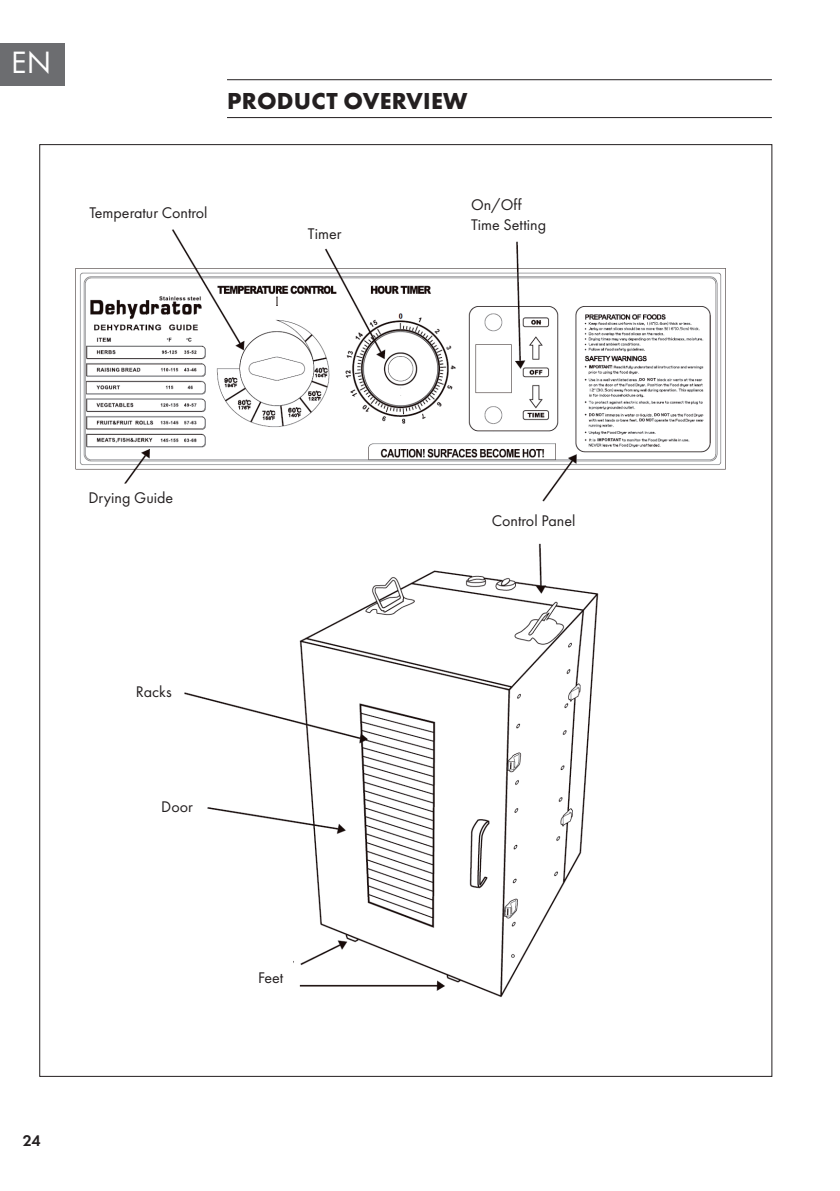
<style>
.page{position:relative;width:840px;height:1191px;background:#fff}
.page>*{position:absolute;margin:0;border:0;box-sizing:border-box;transform-origin:0 0}
.t1{font:32px "Futura PTW08";color:#fff}
.t2{font:700 24px "Futura PTW08";letter-spacing:.01em;color:#231f20}
.t3{font:16px/19.2px "Futura PTW08";color:#231f20}
.t4{font:600 16px "Futura PTW08";color:#231f20}
</style>
<div class="page">
<div style="left:0;top:43px;width:65px;height:42px;background:#6c6d70"></div>
<hr style="left:227px;top:79px;width:544px;height:1px;background:#231f20">
<hr style="left:227px;top:117px;width:544px;height:1px;background:#231f20">
<img style="left:75px;top:229px;width:651px;height:768px">
<h1 class="t1" style="left:11px;top:43px;width:41px">EN</h1>
<h2 class="t2" style="left:227px;top:85px;width:241px">PRODUCT OVERVIEW</h2>
<p class="t3" style="left:89px;top:203px;width:120px">Temperatur Control</p>
<p class="t3" style="left:308px;top:224px;width:35px">Timer</p>
<p class="t3" style="left:471px;top:195px;width:76px">On/Off<br>Time Setting</p>
<p class="t3" style="left:88px;top:488px;width:86px">Drying Guide</p>
<p class="t4" style="left:23px;top:1130px;width:19px">24</p>
<p class="t3" style="left:136px;top:682px;width:37px">Racks</p>
<p class="t3" style="left:161px;top:796px;width:33px">Door</p>
<p class="t3" style="left:258px;top:968px;width:27px">Feet</p>
<p class="t3" style="left:491px;top:511px;width:85px">Control Panel</p>
</div>
